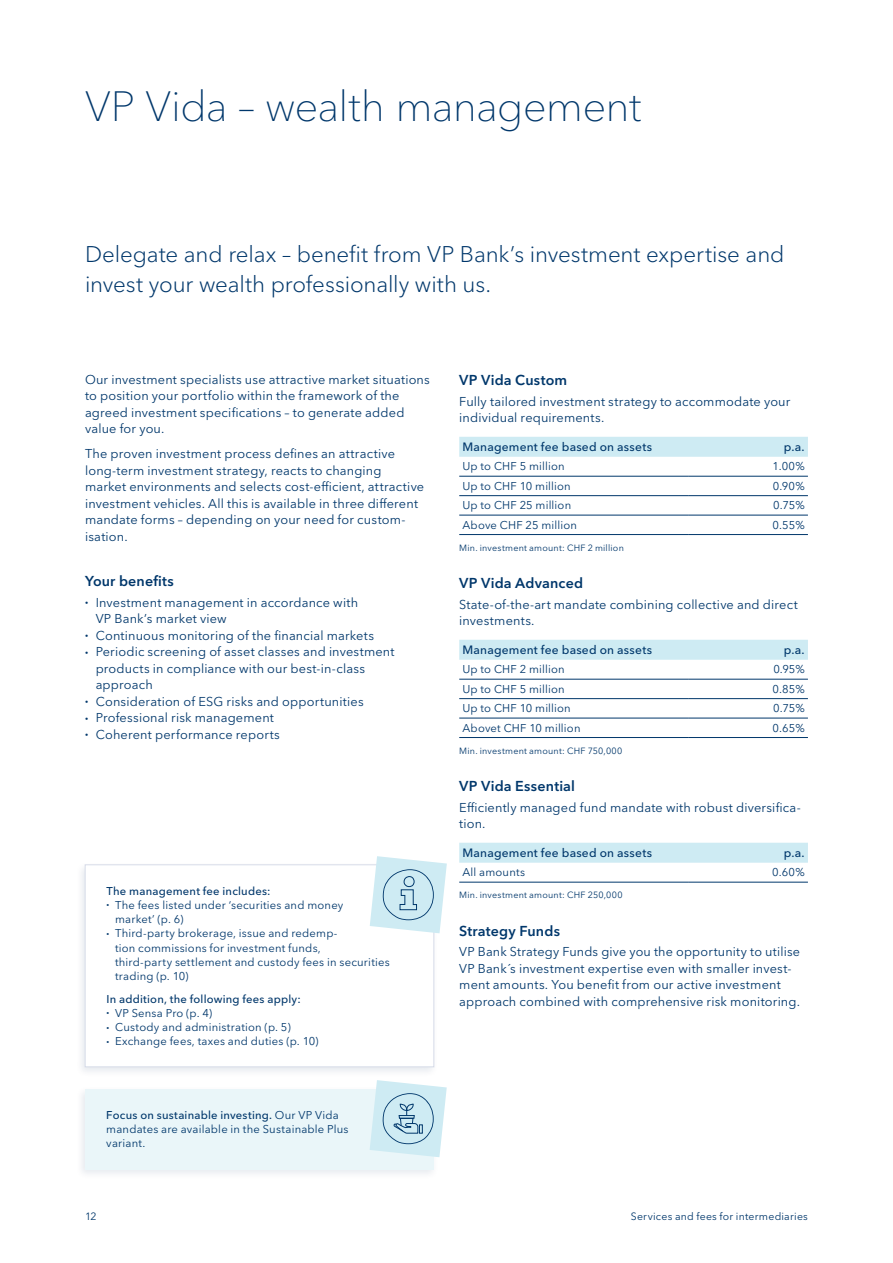
<style>
.page{position:relative;width:893px;height:1263px;background:#fff}
.page>*{position:absolute;margin:0;border:0;box-sizing:border-box;transform-origin:0 0}
.t1{font:100 42px "Avenir Next World";letter-spacing:-.015em;color:#00376b}
.t2{font:300 22.5px/30px "Avenir Next World";letter-spacing:-.005em;color:#00376b}
.t3{font:600 14.25px "Avenir Next World";letter-spacing:.01em;color:#00376b}
.t4{font:12.75px/16.5px "Avenir Next World";letter-spacing:.015em;color:#00376b}
.t5{font:500 12px "Avenir Next World";letter-spacing:.02em;color:#00376b}
.t6{font:11.25px/14.2px "Avenir Next World";letter-spacing:.015em;color:#00376b}
.t7{font:500 11.25px "Avenir Next World";letter-spacing:.02em;color:#00376b}
.t8{font:10.5px "Avenir Next World";letter-spacing:.02em;color:#00376b}
.t9{font:9px "Avenir Next World";letter-spacing:.025em;color:#00376b}
.s1{font-size:6.3px}
.s2{font-size:5.7px}
.s3{font-weight:500}
</style>
<div class="page">
<div style="left:459px;top:437px;width:349px;height:20px;background:#ceebf3"></div>
<hr style="left:459px;top:476px;width:230px;height:1px;background:#00376b">
<hr style="left:459px;top:495px;width:230px;height:1px;background:#00376b">
<hr style="left:459px;top:515px;width:230px;height:1px;background:#00376b">
<hr style="left:459px;top:534px;width:230px;height:1px;background:#00376b">
<hr style="left:689px;top:476px;width:119px;height:1px;background:#00376b">
<hr style="left:689px;top:495px;width:119px;height:1px;background:#00376b">
<hr style="left:689px;top:515px;width:119px;height:1px;background:#00376b">
<hr style="left:689px;top:534px;width:119px;height:1px;background:#00376b">
<div style="left:459px;top:640px;width:349px;height:20px;background:#ceebf3"></div>
<hr style="left:459px;top:679px;width:230px;height:1px;background:#00376b">
<hr style="left:459px;top:698px;width:230px;height:1px;background:#00376b">
<hr style="left:459px;top:718px;width:230px;height:1px;background:#00376b">
<hr style="left:459px;top:737px;width:230px;height:1px;background:#00376b">
<hr style="left:689px;top:679px;width:119px;height:1px;background:#00376b">
<hr style="left:689px;top:698px;width:119px;height:1px;background:#00376b">
<hr style="left:689px;top:718px;width:119px;height:1px;background:#00376b">
<hr style="left:689px;top:737px;width:119px;height:1px;background:#00376b">
<div style="left:459px;top:843px;width:349px;height:20px;background:#ceebf3"></div>
<hr style="left:459px;top:882px;width:230px;height:1px;background:#00376b">
<hr style="left:689px;top:882px;width:119px;height:1px;background:#00376b">
<div style="left:75px;top:1085px;width:364px;height:95px;background:#002d5e;opacity:.1"></div>
<div style="left:85px;top:1089px;width:349px;height:80px;background:#eaf6f9"></div>
<svg style="left:370px;top:1080px;width:77px;height:77px"></svg>
<div style="left:75px;top:861px;width:364px;height:216px;background:#002d5e;opacity:.1"></div>
<div style="left:85px;top:865px;width:349px;height:202px;background:#fff"></div>
<div style="left:85px;top:865px;width:349px;height:202px;border:1px solid #d6dbe8"></div>
<svg style="left:370px;top:856px;width:77px;height:77px"></svg>
<h1 class="t1" style="left:85px;top:73px;width:558px">VP Vida – wealth management</h1>
<h2 class="t2" style="left:85px;top:239px;width:701px">Delegate and relax – benefit from VP Bank’s investment expertise and invest your wealth professionally with us.</h2>
<p class="t4" style="left:85px;top:371px;width:346px">Our investment specialists use attractive market situations to position your portfolio within the framework of the agreed investment specifications – to generate added value for you.</p>
<p class="t4" style="left:85px;top:446px;width:341px">The proven investment process defines an attractive long-term investment strategy, reacts to changing market environments and selects cost-efficient, attractive investment vehicles. All this is available in three different mandate forms – depending on your need for custom&shy;isation.</p>
<p class="t3" style="left:85px;top:573px;width:90px">Your benefits</p>
<p class="t4" style="left:96px;top:594px;width:264px;text-indent:-11px"><span class="s1">•</span> Investment management in accordance with<br>VP Bank’s market view</p>
<p class="t4" style="left:85px;top:627px;width:291px"><span class="s1">•</span> Continuous monitoring of the financial markets</p>
<p class="t4" style="left:96px;top:644px;width:300px;text-indent:-11px"><span class="s1">•</span> Periodic screening of asset classes and investment products in compliance with our best-in-class approach</p>
<p class="t4" style="left:85px;top:693px;width:280px"><span class="s1">•</span> Consideration of ESG risks and opportunities</p>
<p class="t4" style="left:85px;top:710px;width:190px"><span class="s1">•</span> Professional risk management</p>
<p class="t4" style="left:85px;top:726px;width:196px"><span class="s1">•</span> Coherent performance reports</p>
<p class="t7" style="left:107px;top:884px;width:165px">The management fee includes:</p>
<p class="t6" style="left:115px;top:898px;width:230px;text-indent:-9px"><span class="s2">•</span> The fees listed under ‘securities and money market’ (p. 6)</p>
<p class="t6" style="left:115px;top:926px;width:276px;text-indent:-9px"><span class="s2">•</span> Third-party brokerage, issue and redemp-<br>tion commissions for investment funds,<br>third-party settlement and custody fees in securities trading (p. 10)</p>
<p class="t7" style="left:107px;top:992px;width:196px">In addition, the following fees apply:</p>
<p class="t6" style="left:107px;top:1006px;width:107px"><span class="s2">•</span> VP Sensa Pro (p. 4)</p>
<p class="t6" style="left:107px;top:1020px;width:186px"><span class="s2">•</span> Custody and administration (p. 5)</p>
<p class="t6" style="left:107px;top:1034px;width:214px"><span class="s2">•</span> Exchange fees, taxes and duties (p. 10)</p>
<p class="t6" style="left:106px;top:1107px;width:244px"><span class="s3">Focus on sustainable investing.</span> Our VP Vida mandates are available in the Sustainable Plus variant.</p>
<p class="t3" style="left:459px;top:372px;width:110px">VP Vida Custom</p>
<p class="t4" style="left:459px;top:393px;width:333px">Fully tailored investment strategy to accommodate your individual requirements.</p>
<p class="t5" style="left:462px;top:440px;width:191px">Management fee based on assets</p>
<p class="t5" style="left:784px;top:440px;width:22px">p.a.</p>
<p class="t6" style="left:462px;top:459px;width:104px">Up to CHF 5 million</p>
<p class="t6" style="left:773px;top:459px;width:34px">1.00%</p>
<p class="t6" style="left:462px;top:479px;width:110px">Up to CHF 10 million</p>
<p class="t6" style="left:773px;top:479px;width:33px">0.90%</p>
<p class="t6" style="left:462px;top:498px;width:110px">Up to CHF 25 million</p>
<p class="t6" style="left:773px;top:498px;width:33px">0.75%</p>
<p class="t6" style="left:462px;top:518px;width:116px">Above CHF 25 million</p>
<p class="t6" style="left:772px;top:518px;width:34px">0.55%</p>
<p class="t9" style="left:459px;top:540px;width:166px">Min. investment amount: CHF 2 million</p>
<p class="t3" style="left:459px;top:575px;width:125px">VP Vida Advanced</p>
<p class="t4" style="left:459px;top:596px;width:340px">State-of-the-art mandate combining collective and direct investments.</p>
<p class="t5" style="left:462px;top:643px;width:191px">Management fee based on assets</p>
<p class="t5" style="left:784px;top:643px;width:22px">p.a.</p>
<p class="t6" style="left:462px;top:662px;width:104px">Up to CHF 2 million</p>
<p class="t6" style="left:773px;top:662px;width:33px">0.95%</p>
<p class="t6" style="left:462px;top:682px;width:104px">Up to CHF 5 million</p>
<p class="t6" style="left:772px;top:682px;width:34px">0.85%</p>
<p class="t6" style="left:462px;top:701px;width:110px">Up to CHF 10 million</p>
<p class="t6" style="left:773px;top:701px;width:33px">0.75%</p>
<p class="t6" style="left:462px;top:721px;width:120px">Abovet CHF 10 million</p>
<p class="t6" style="left:772px;top:721px;width:34px">0.65%</p>
<p class="t9" style="left:459px;top:743px;width:165px">Min. investment amount: CHF 750,000</p>
<p class="t3" style="left:459px;top:778px;width:117px">VP Vida Essential</p>
<p class="t4" style="left:459px;top:799px;width:343px">Efficiently managed fund mandate with robust diversifica&shy;tion.</p>
<p class="t5" style="left:462px;top:846px;width:191px">Management fee based on assets</p>
<p class="t5" style="left:784px;top:846px;width:22px">p.a.</p>
<p class="t6" style="left:462px;top:865px;width:64px">All amounts</p>
<p class="t6" style="left:772px;top:865px;width:34px">0.60%</p>
<p class="t9" style="left:459px;top:888px;width:165px">Min. investment amount: CHF 250,000</p>
<p class="t3" style="left:459px;top:922px;width:102px">Strategy Funds</p>
<p class="t4" style="left:459px;top:944px;width:342px">VP Bank Strategy Funds give you the opportunity to utilise VP Bank´s investment expertise even with smaller invest&shy;ment amounts. You benefit from our active investment approach combined with comprehensive risk monitoring.</p>
<p class="t8" style="left:85px;top:1208px;width:13px">12</p>
<p class="t8" style="left:631px;top:1208px;width:178px">Services and fees for intermediaries</p>
</div>
